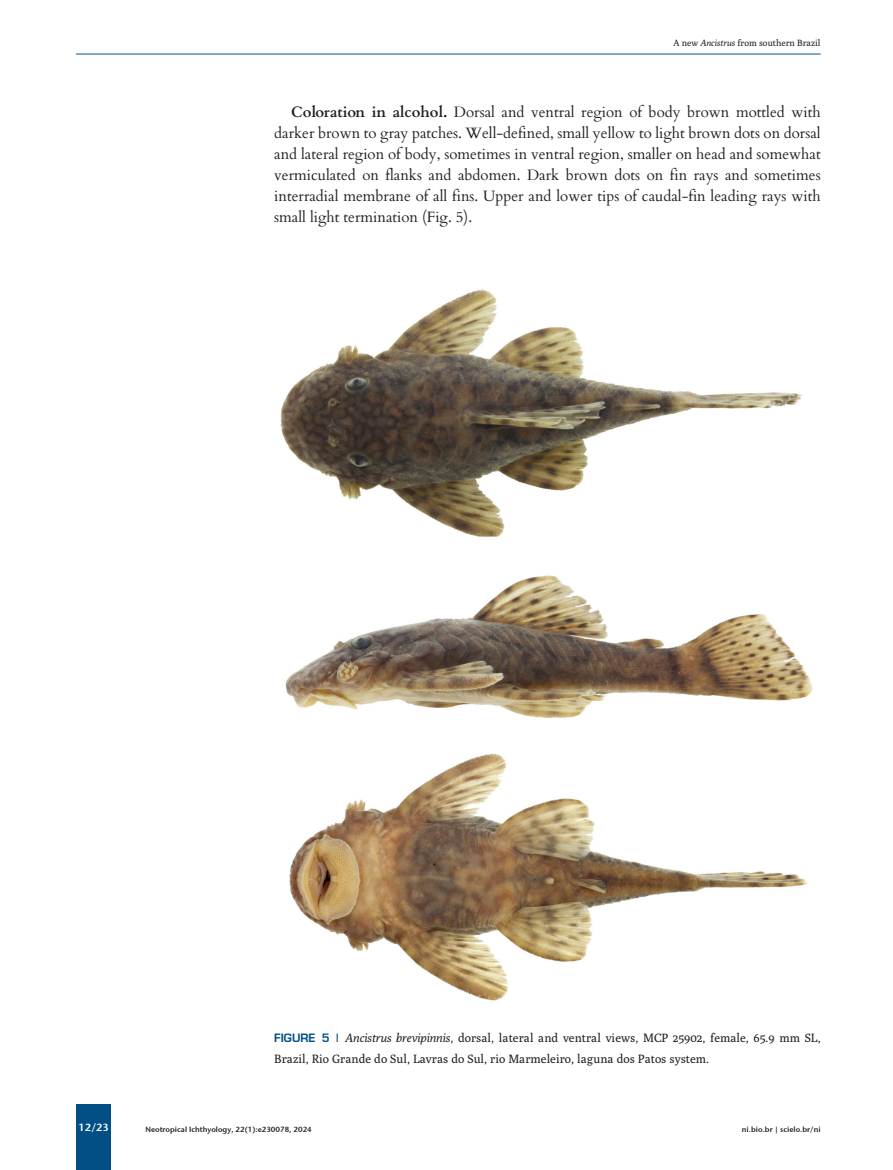
<style>
.page{position:relative;width:893px;height:1170px;background:#fff}
.page>*{position:absolute;margin:0;border:0;box-sizing:border-box;transform-origin:0 0}
.t1{font:15px/21px "Cardo";color:#231f20;text-align:justify}
.t2{font:12px/21px "Poly";color:#231f20}
.t3{font:10.5px "Stone Sans Sem ITCTT Semi";color:#fff}
.t4{font:9px "Poly";color:#231f20}
.t5{font:7.5px "Stone Sans Sem ITCTT Semi";color:#231f20}
.s1{font-style:italic}
.s2{font-weight:700}
.s3{font-family:"Eugenio Medium Normal";color:#015085}
</style>
<div class="page">
<div style="left:77px;top:1104px;width:34px;height:65px;background:#014f84"></div>
<hr style="left:76px;top:54px;width:745px;height:1px;background:#01558c">
<img style="left:280px;top:289px;width:533px;height:712px">
<p class="t4" style="left:673px;top:38px;width:149px">A new <span class="s1">Ancistrus</span> from southern Brazil</p>
<p class="t1" style="left:274px;top:101px;width:548px;text-indent:17px"><span class="s2">Coloration in alcohol.</span> Dorsal and ventral region of body brown mottled with darker brown to gray patches. Well-defined, small yellow to light brown dots on dorsal and lateral region of body, sometimes in ventral region, smaller on head and somewhat vermiculated on flanks and abdomen. Dark brown dots on fin rays and sometimes interradial membrane of all fins. Upper and lower tips of caudal-fin leading rays with small light termination (Fig. 5).</p>
<p class="t2" style="left:274px;top:1026px;width:548px"><span class="s3">FIGURE 5 |</span> <span class="s1">Ancistrus brevipinnis</span>, dorsal, lateral and ventral views, MCP 25902, female, 65.9 mm SL,<br>Brazil, Rio Grande do Sul, Lavras do Sul, rio Marmeleiro, laguna dos Patos system.</p>
<p class="t3" style="left:79px;top:1118px;width:32px">12/23</p>
<p class="t5" style="left:145px;top:1122px;width:168px">Neotropical Ichthyology, 22(1):e230078, 2024</p>
<p class="t5" style="left:742px;top:1122px;width:80px">ni.bio.br | scielo.br/ni</p>
</div>
